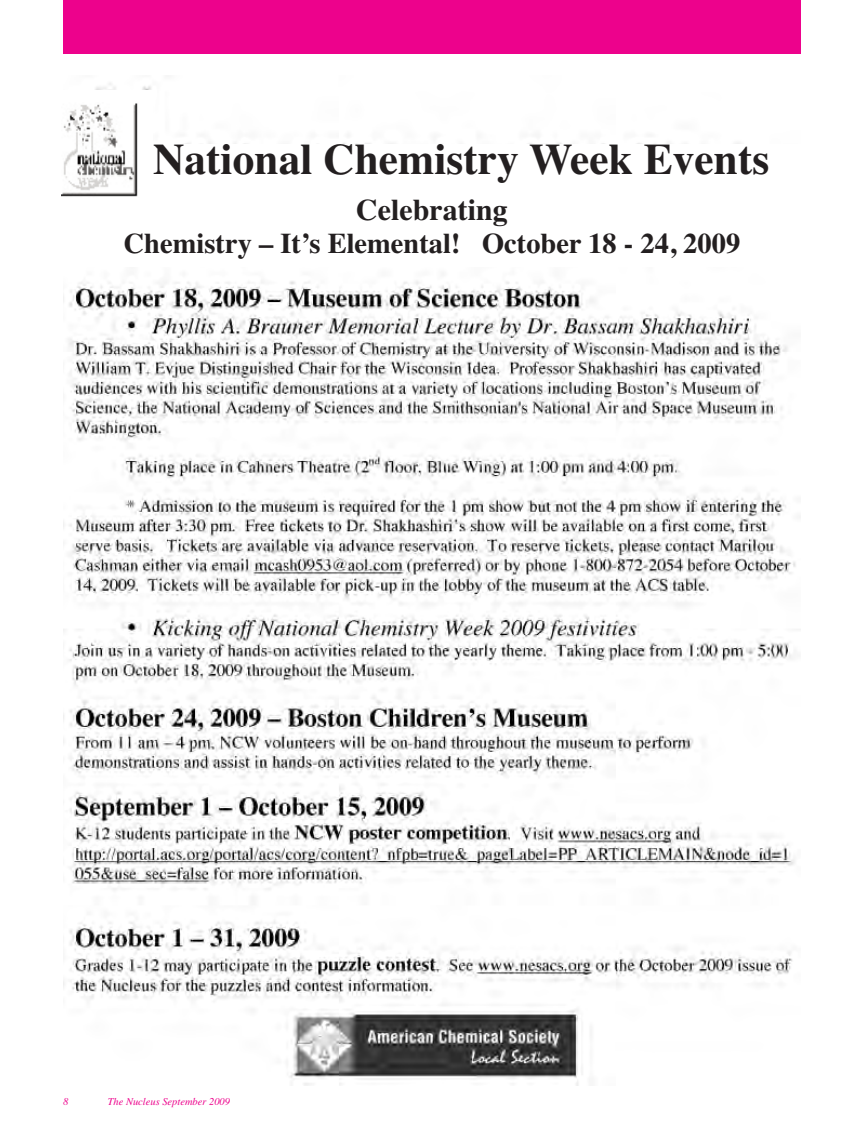
<style>
.page{position:relative;width:864px;height:1134px;background:#fff}
.page>*{position:absolute;margin:0;border:0;box-sizing:border-box;transform-origin:0 0}
.t1{font:700 43.5px "Times";color:#231f20}
.t2{font:700 30px "Times";color:#231f20}
.t3{font:700 28.5px "Times";color:#231f20}
.t4{font:italic 10.5px "Times";color:#ed028c}
</style>
<div class="page">
<div style="left:63px;top:0;width:738px;height:54px;background:#ed028c"></div>
<img style="left:63px;top:83px;width:733px;height:1003px">
<div style="left:63px;top:144px;width:738px;height:123px;background:#fff"></div>
<div style="left:51px;top:90px;width:102px;height:108px;background:#fff"></div>
<img style="left:61px;top:103px;width:77px;height:94px">
<h1 class="t1" style="left:153px;top:133px;width:618px">National Chemistry Week Events</h1>
<p class="t2" style="left:356px;top:192px;width:153px">Celebrating</p>
<p class="t3" style="left:124px;top:227px;width:618px">Chemistry – It’s Elemental! October 18 - 24, 2009</p>
<p class="t4" style="left:63px;top:1095px;width:7px">8</p>
<p class="t4" style="left:108px;top:1095px;width:124px">The Nucleus September 2009</p>
</div>
